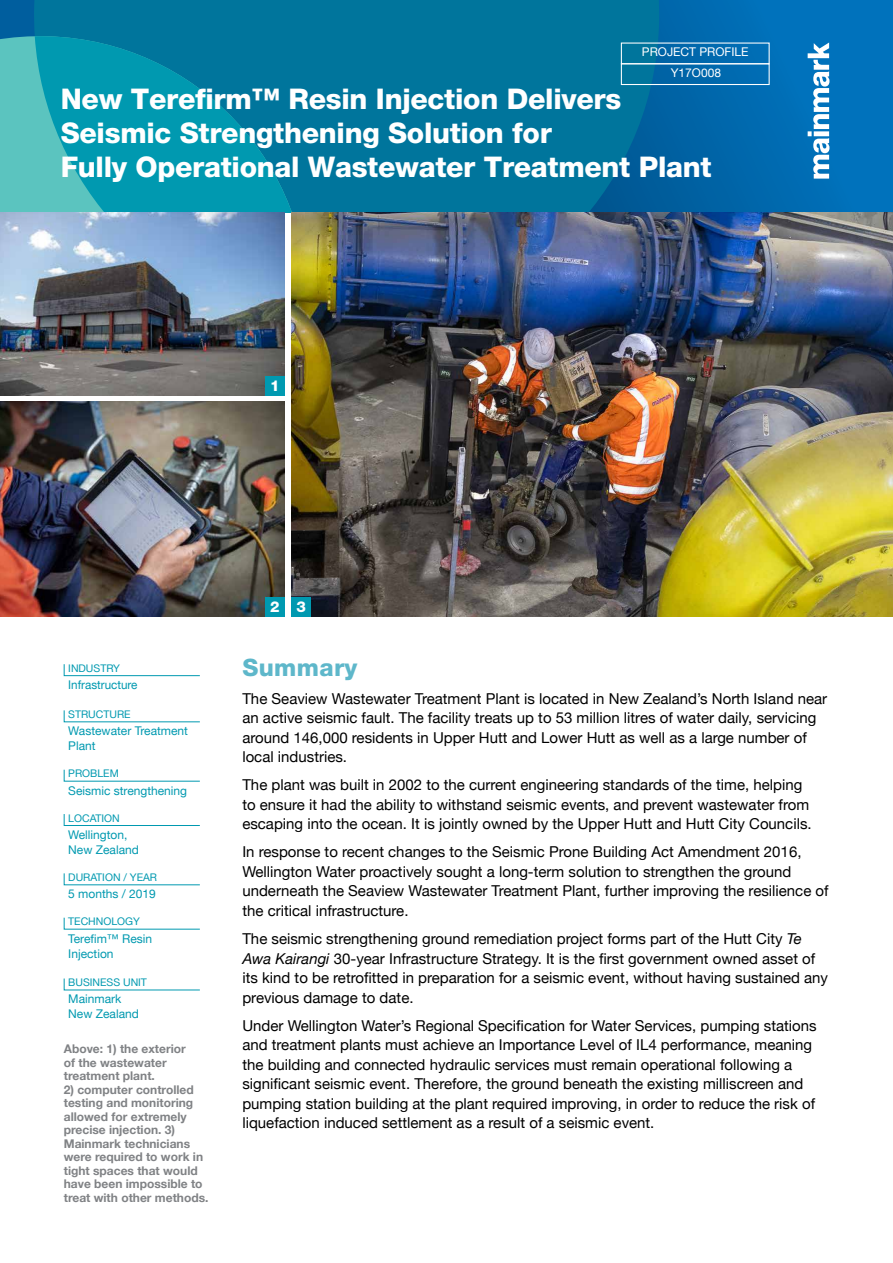
<style>
.page{position:relative;width:893px;height:1263px;background:#fff}
.page>*{position:absolute;margin:0;border:0;box-sizing:border-box;transform-origin:0 0}
.t1{font:800 28.5px/34.2px "Helvetica Neue LT85";letter-spacing:-.01em;color:#fff}
.t2{font:800 24px "Helvetica Neue LT85";letter-spacing:.015em;color:#5eb7ca}
.t3{font:15px/19.5px "Helvetica Neue";color:#000}
.t4{font:800 15px "Helvetica Neue LT85";color:#fff}
.t5{font:700 12px/13.5px "Helvetica Neue";color:#808285}
.t6{font:12px/15px "Helvetica Neue LT";color:#0099b0}
.t7{font:12px "Helvetica Neue LT";color:#fff}
.t8{font:10.5px "Helvetica Neue LT";color:#0099b0}
.s1{font-style:italic}
</style>
<div class="page">
<svg style="left:664px;top:0;width:229px;height:213px"></svg>
<div style="left:29px;top:0;width:635px;height:213px;background:#00759c"></div>
<svg style="left:0;top:32px;width:312px;height:181px;fill:#5bc4bf"></svg>
<svg style="left:35px;top:36px;width:277px;height:177px;fill:#0099b0"></svg>
<svg style="left:808px;top:43px;width:21px;height:136px"></svg>
<div style="left:621px;top:63px;width:149px;height:22px;border:1px solid #fff"></div>
<svg style="left:64px;top:664px;width:136px;height:12px"></svg>
<svg style="left:64px;top:710px;width:136px;height:12px"></svg>
<svg style="left:64px;top:769px;width:136px;height:13px"></svg>
<svg style="left:64px;top:873px;width:136px;height:12px"></svg>
<svg style="left:64px;top:814px;width:136px;height:12px"></svg>
<svg style="left:64px;top:917px;width:136px;height:13px"></svg>
<svg style="left:64px;top:978px;width:136px;height:13px"></svg>
<img style="left:291px;top:213px;width:602px;height:404px">
<img style="left:0;top:213px;width:285px;height:182px">
<img style="left:0;top:402px;width:285px;height:215px">
<div style="left:265px;top:376px;width:20px;height:19px;background:#0099b0"></div>
<div style="left:265px;top:597px;width:20px;height:20px;background:#0099b0"></div>
<div style="left:291px;top:597px;width:20px;height:20px;background:#0099b0"></div>
<p class="t7" style="left:642px;top:45px;width:108px">PROJECT PROFILE</p>
<p class="t7" style="left:671px;top:66px;width:52px">Y17O008</p>
<h1 class="t1" style="left:61px;top:79px;width:652px">New Terefirm™ Resin Injection Delivers<br>Seismic Strengthening Solution for<br>Fully Operational Wastewater Treatment Plant</h1>
<p class="t4" style="left:270px;top:373px;width:11px">1</p>
<p class="t8" style="left:68px;top:662px;width:53px">INDUSTRY</p>
<p class="t6" style="left:68px;top:677px;width:71px">Infrastructure</p>
<p class="t8" style="left:68px;top:707px;width:64px">STRUCTURE</p>
<p class="t6" style="left:68px;top:723px;width:121px">Wastewater Treatment<br>Plant</p>
<p class="t8" style="left:68px;top:767px;width:52px">PROBLEM</p>
<p class="t6" style="left:68px;top:783px;width:120px">Seismic strengthening</p>
<p class="t8" style="left:68px;top:811px;width:53px">LOCATION</p>
<p class="t6" style="left:68px;top:827px;width:72px">Wellington,<br>New Zealand</p>
<p class="t8" style="left:68px;top:871px;width:90px">DURATION / YEAR</p>
<p class="t6" style="left:68px;top:886px;width:89px">5 months / 2019</p>
<p class="t8" style="left:68px;top:915px;width:73px">TECHNOLOGY</p>
<p class="t6" style="left:68px;top:931px;width:85px">Terefim™ Resin<br>Injection</p>
<p class="t8" style="left:68px;top:976px;width:80px">BUSINESS UNIT</p>
<p class="t6" style="left:68px;top:991px;width:72px">Mainmark<br>New Zealand</p>
<p class="t5" style="left:64px;top:1042px;width:124px">Above: 1) the exterior of the wastewater treatment plant.</p>
<p class="t5" style="left:64px;top:1083px;width:146px">2) computer controlled testing and monitoring allowed for extremely precise injection. 3)<br>Mainmark technicians were required to work in tight spaces that would have been impossible to treat with other methods.</p>
<p class="t4" style="left:270px;top:594px;width:37px">2 3</p>
<h2 class="t2" style="left:242px;top:648px;width:117px">Summary</h2>
<p class="t3" style="left:242px;top:690px;width:586px">The Seaview Wastewater Treatment Plant is located in New Zealand’s North Island near an active seismic fault. The facility treats up to 53 million litres of water daily, servicing around 146,000 residents in Upper Hutt and Lower Hutt as well as a large number of local industries.</p>
<p class="t3" style="left:242px;top:776px;width:571px">The plant was built in 2002 to the current engineering standards of the time, helping to ensure it had the ability to withstand seismic events, and prevent wastewater from escaping into the ocean. It is jointly owned by the Upper Hutt and Hutt City Councils.</p>
<p class="t3" style="left:242px;top:843px;width:588px">In response to recent changes to the Seismic Prone Building Act Amendment 2016, Wellington Water proactively sought a long-term solution to strengthen the ground underneath the Seaview Wastewater Treatment Plant, further improving the resilience of the critical infrastructure.</p>
<p class="t3" style="left:242px;top:930px;width:587px">The seismic strengthening ground remediation project forms part of the Hutt City <span class="s1">Te Awa Kairangi</span> 30-year Infrastructure Strategy. It is the first government owned asset of its kind to be retrofitted in preparation for a seismic event, without having sustained any previous damage to date.</p>
<p class="t3" style="left:242px;top:1016px;width:576px">Under Wellington Water’s Regional Specification for Water Services, pumping stations and treatment plants must achieve an Importance Level of IL4 performance, meaning the building and connected hydraulic services must remain operational following a significant seismic event. Therefore, the ground beneath the existing milliscreen and pumping station building at the plant required improving, in order to reduce the risk of liquefaction induced settlement as a result of a seismic event.</p>
</div>
